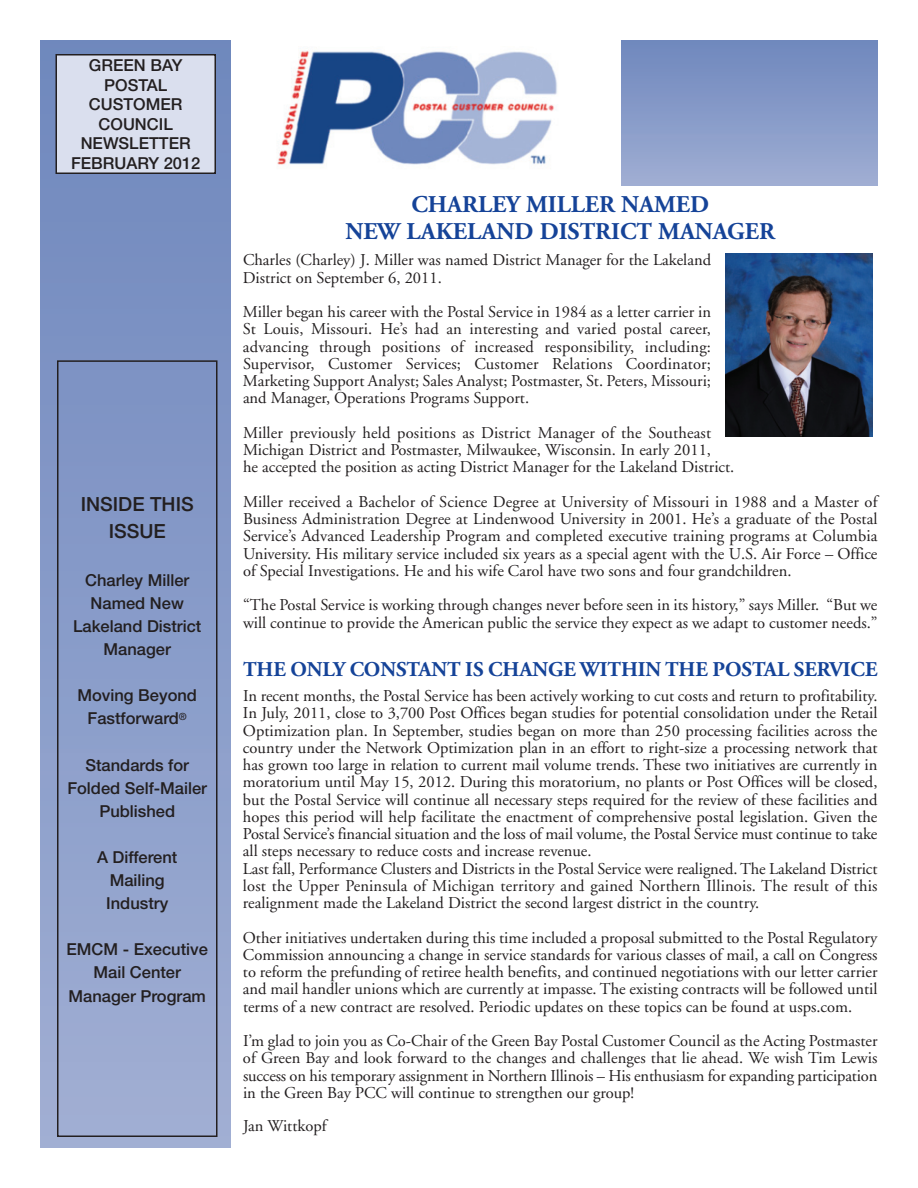
<style>
.page{position:relative;width:918px;height:1188px;background:#fff}
.page>*{position:absolute;margin:0;border:0;box-sizing:border-box;transform-origin:0 0}
.t1{font:700 24px/27px "Adobe Garamond";color:#154398;text-align:center}
.t2{font:700 21px "Adobe Garamond";letter-spacing:-.005em;color:#154398}
.t3{font:500 19.5px/27.3px "Helvetica Neue";color:#231f20;text-align:center}
.t4{font:16.5px/17.2px "Adobe Garamond";color:#231f20}
.t5{font:500 16.5px/23.1px "Helvetica Neue";color:#231f20;text-align:center}
</style>
<div class="page">
<img style="left:277px;top:50px;width:280px;height:115px">
<div style="left:40px;top:40px;width:191px;height:1108px;background:linear-gradient(to bottom,#6e87bd,#a0aed3)"></div>
<div style="left:621px;top:40px;width:257px;height:146px;background:linear-gradient(to bottom,#6f87bd,#9fadd3)"></div>
<div style="left:56px;top:55px;width:159px;height:118px;background:#dadfee"></div>
<div style="left:56px;top:54px;width:160px;height:120px;border:2px solid #231f20"></div>
<div style="left:57px;top:360px;width:161px;height:777px;border:2px solid #231f20"></div>
<img style="left:725px;top:254px;width:147px;height:183px">
<p class="t5" style="left:71px;top:57px;width:131px;line-height:19.5px">GREEN BAY<br>POSTAL<br>CUSTOMER<br>COUNCIL<br>NEWSLETTER<br>FEBRUARY 2012</p>
<p class="t3" style="left:81px;top:492px;width:115px">INSIDE THIS<br>ISSUE</p>
<p class="t5" style="left:73px;top:570px;width:130px">Charley Miller<br>Named New<br>Lakeland District<br>Manager</p>
<p class="t5" style="left:77px;top:685px;width:121px">Moving Beyond<br>Fastforward<sup>®</sup></p>
<p class="t5" style="left:67px;top:755px;width:141px">Standards for<br>Folded Self-Mailer<br>Published</p>
<p class="t5" style="left:97px;top:847px;width:82px">A Different<br>Mailing<br>Industry</p>
<p class="t5" style="left:66px;top:940px;width:143px">EMCM - Executive<br>Mail Center<br>Manager Program</p>
<h1 class="t1" style="left:345px;top:193px;width:431px">CHARLEY MILLER NAMED<br>NEW LAKELAND DISTRICT MANAGER</h1>
<p class="t4" style="left:243px;top:253px;width:470px">Charles (Charley) J. Miller was named District Manager for the Lakeland<br>District on September 6, 2011.</p>
<p class="t4" style="left:243px;top:305px;width:470px;text-align:justify">Miller began his career with the Postal Service in 1984 as a letter carrier in St Louis, Missouri. He’s had an interesting and varied postal career, advancing through positions of increased responsibility, including:<br>Supervisor, Customer Services; Customer Relations Coordinator; Marketing Support Analyst; Sales Analyst; Postmaster, St. Peters, Missouri; and Manager, Operations Programs Support.</p>
<p class="t4" style="left:243px;top:426px;width:493px">Miller previously held positions as District Manager of the Southeast<br>Michigan District and Postmaster, Milwaukee, Wisconsin. In early 2011,<br>he accepted the position as acting District Manager for the Lakeland District.</p>
<p class="t4" style="left:243px;top:495px;width:636px;text-align:justify">Miller received a Bachelor of Science Degree at University of Missouri in 1988 and a Master of Business Administration Degree at Lindenwood University in 2001. He’s a graduate of the Postal Service’s Advanced Leadership Program and completed executive training programs at Columbia University. His military service included six years as a special agent with the U.S. Air Force – Office of Special Investigations. He and his wife Carol have two sons and four grandchildren.</p>
<p class="t4" style="left:243px;top:598px;width:636px">“The Postal Service is working through changes never before seen in its history,” says Miller. “But we will continue to provide the American public the service they expect as we adapt to customer needs.”</p>
<p class="t2" style="left:243px;top:661px;width:636px">THE ONLY CONSTANT IS CHANGE WITHIN THE POSTAL SERVICE</p>
<p class="t4" style="left:243px;top:689px;width:636px">In recent months, the Postal Service has been actively working to cut costs and return to profitability.<br>In July, 2011, close to 3,700 Post Offices began studies for potential consolidation under the Retail Optimization plan. In September, studies began on more than 250 processing facilities across the country under the Network Optimization plan in an effort to right-size a processing network that has grown too large in relation to current mail volume trends. These two initiatives are currently in moratorium until May 15, 2012. During this moratorium, no plants or Post Offices will be closed, but the Postal Service will continue all necessary steps required for the review of these facilities and hopes this period will help facilitate the enactment of comprehensive postal legislation. Given the Postal Service’s financial situation and the loss of mail volume, the Postal Service must continue to take all steps necessary to reduce costs and increase revenue.<br>Last fall, Performance Clusters and Districts in the Postal Service were realigned. The Lakeland District lost the Upper Peninsula of Michigan territory and gained Northern Illinois. The result of this realignment made the Lakeland District the second largest district in the country.</p>
<p class="t4" style="left:243px;top:930px;width:636px;text-align:justify">Other initiatives undertaken during this time included a proposal submitted to the Postal Regulatory Commission announcing a change in service standards for various classes of mail, a call on Congress to reform the prefunding of retiree health benefits, and continued negotiations with our letter carrier and mail handler unions which are currently at impasse. The existing contracts will be followed until terms of a new contract are resolved. Periodic updates on these topics can be found at usps.com.</p>
<p class="t4" style="left:243px;top:1034px;width:636px;text-align:justify">I’m glad to join you as Co-Chair of the Green Bay Postal Customer Council as the Acting Postmaster of Green Bay and look forward to the changes and challenges that lie ahead. We wish Tim Lewis success on his temporary assignment in Northern Illinois – His enthusiasm for expanding participation in the Green Bay PCC will continue to strengthen our group!</p>
<p class="t4" style="left:243px;top:1119px;width:85px">Jan Wittkopf</p>
</div>
